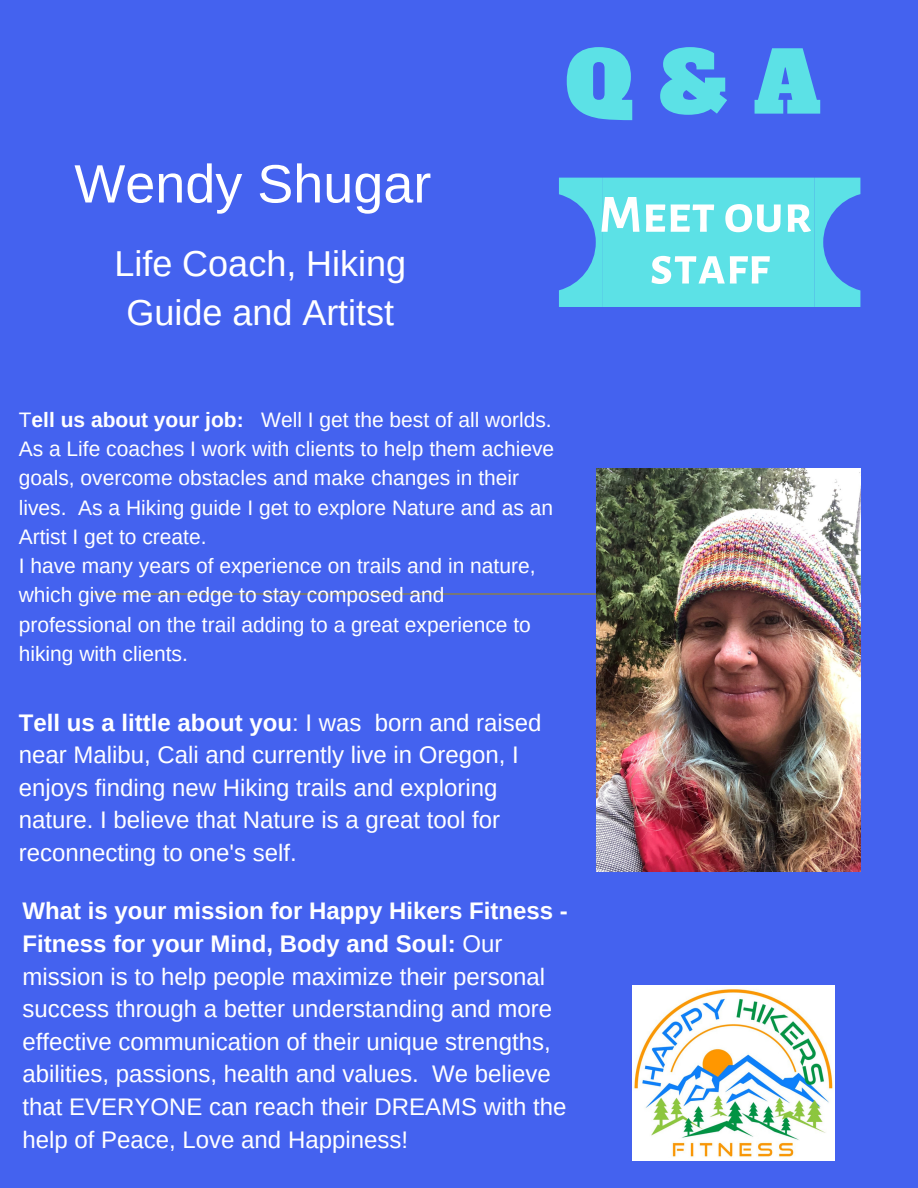
<style>
.page{position:relative;width:918px;height:1188px;background:#4462ef}
.page>*{position:absolute;margin:0;border:0;box-sizing:border-box;transform-origin:0 0}
.t1{font:84px "Alfa Slab One";color:#5ce1e6}
.t2{font:700 54px/51.8px "Alegreya Sans SC";color:#fff;text-align:center}
.t3{font:54px "Arimo";color:#fff}
.t4{font:36px/49.5px "Arimo";color:#fff;text-align:center}
.t5{font:24px/32.7px "Arimo";color:#fff}
.t6{font:21px/29.2px "Arimo";color:#fff}
.s1{font-weight:700}
</style>
<div class="page">
<hr style="left:92px;top:593px;width:734px;height:2px;background:#777">
<svg style="left:559px;top:178px;width:301px;height:129px;background:#58cfe7"></svg>
<img style="left:597px;top:469px;width:263px;height:403px">
<img style="left:633px;top:986px;width:201px;height:174px">
<h2 class="t3" style="left:74px;top:154px;width:358px">Wendy Shugar</h2>
<h3 class="t4" style="left:114px;top:239px;width:293px">Life Coach, Hiking<br>Guide and Artitst</h3>
<h1 class="t1" style="left:566px;top:27px;width:257px">Q&amp;A</h1>
<h2 class="t2" style="left:599px;top:190px;width:215px">Meet our staff</h2>
<p class="t6" style="left:19px;top:405px;width:537px">T<span class="s1">ell us about your job:</span> Well I get the best of all worlds.<br>As a Life coaches I work with clients to help them achieve goals, overcome obstacles and make changes in their lives. As a Hiking guide I get to explore Nature and as an Artist I get to create.<br>I have many years of experience on trails and in nature, which give me an edge to stay composed and professional on the trail adding to a great experience to hiking with clients.</p>
<p class="t5" style="left:19px;top:706px;width:524px"><span class="s1">Tell us a little about you</span>: I was born and raised near Malibu, Cali and currently live in Oregon, I enjoys finding new Hiking trails and exploring nature. I believe that Nature is a great tool for reconnecting to one's self.</p>
<p class="t5" style="left:23px;top:895px;width:547px"><span class="s1">What is your mission for Happy Hikers Fitness - Fitness for your Mind, Body and Soul:</span> Our mission is to help people maximize their personal success through a better understanding and more effective communication of their unique strengths, abilities, passions, health and values. We believe that EVERYONE can reach their DREAMS with the help of Peace, Love and Happiness!</p>
</div>
